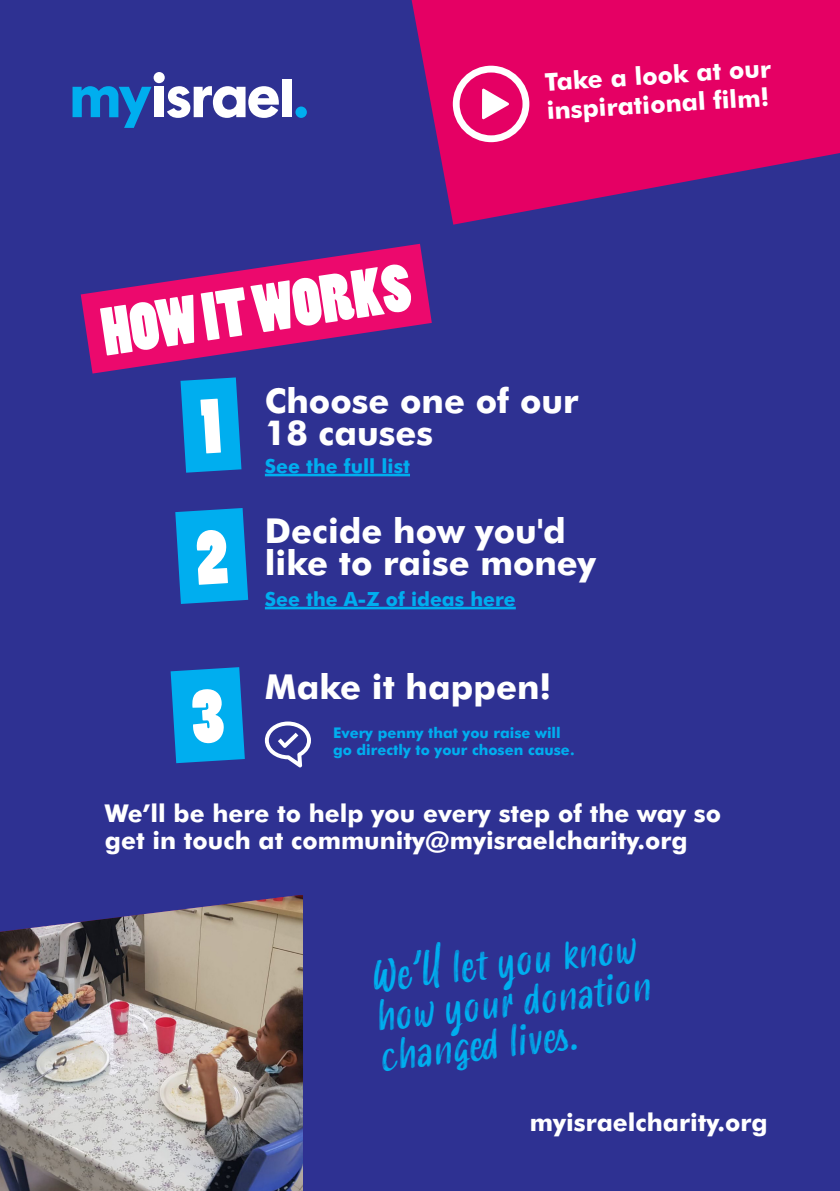
<style>
.page{position:relative;width:840px;height:1191px;background:#fff}
.page>*{position:absolute;margin:0;border:0;box-sizing:border-box;transform-origin:0 0}
.t1{font:63.4px "Poplar Std";color:#fff}
.t2{font:italic 41.4px/39.8px "Smoothy";color:#00aeef}
.t3{font:700 34.4px/32px "Futura BT";color:#fff}
.t4{font:700 24.6px/27px "Futura BT";color:#fff}
.t5{font:700 19.6px "Futura BT";color:#00aeef}
.t6{font:700 14.8px/17.2px "Futura BT";color:#00aeef}
</style>
<div class="page">
<div style="left:0;top:0;width:839px;height:1191px;background:#2e3192"></div>
<svg style="left:411px;top:0;width:428px;height:213px;fill:#e50064"></svg>
<svg style="left:183px;top:425px;width:58px;height:31px"></svg>
<svg style="left:175px;top:456px;width:168px;height:154px"></svg>
<svg style="left:170px;top:667px;width:131px;height:101px"></svg>
<svg style="left:80px;top:192px;width:436px;height:233px"></svg>
<hr style="left:265px;top:474px;width:145px;height:2px;background:#00aeef">
<hr style="left:265px;top:607px;width:250px;height:2px;background:#00aeef">
<svg style="left:452px;top:66px;width:77px;height:76px"></svg>
<svg style="left:265px;top:721px;width:46px;height:46px"></svg>
<img style="left:0;top:895px;width:303px;height:296px">
<div style="left:153px;top:72px;width:12px;height:11px;background:#fff;border-radius:50%"></div>
<div style="left:154px;top:87px;width:10px;height:30px;background:#fff"></div>
<svg style="left:167px;top:86px;width:112px;height:32px"></svg>
<div style="left:282px;top:79px;width:9px;height:38px;background:#fff"></div>
<svg style="left:72px;top:86px;width:79px;height:42px"></svg>
<div style="left:295px;top:106px;width:12px;height:12px;background:#00aeef;border-radius:50%"></div>
<svg style="left:200px;top:398px;width:21px;height:55px"></svg>
<div style="left:195px;top:529px;width:33px;height:56px;background:#00aeef"></div>
<div style="left:191px;top:688px;width:33px;height:56px;background:#00aeef"></div>
<p class="t4" style="left:544px;top:66px;width:228px;line-height:28.8px;rotate:-3deg">Take a look at our inspirational fi lm!</p>
<p class="t1" style="left:97px;top:299px;width:313px;rotate:-9deg">HOW IT WORKS</p>
<p class="t3" style="left:265px;top:384px;width:315px">Choose one of our<br>18 causes</p>
<p class="t5" style="left:265px;top:454px;width:146px">See the full list</p>
<p class="t3" style="left:265px;top:514px;width:333px">Decide how you'd like to raise money</p>
<p class="t5" style="left:265px;top:587px;width:252px">See the A-Z of ideas here</p>
<p class="t3" style="left:265px;top:670px;width:288px">Make it happen!</p>
<p class="t6" style="left:333px;top:724px;width:243px">Every penny that you raise will go directly to your chosen cause.</p>
<p class="t4" style="left:105px;top:799px;width:617px">We’ll be here to help you every step of the way so get in touch at community@myisraelcharity.org</p>
<p class="t2" style="left:367px;top:960px;width:278px;rotate:-7deg">We’ll let you know how your donation changed lives.</p>
<p class="t4" style="left:529px;top:1108px;width:239px">myisraelcharity.org</p>
</div>
